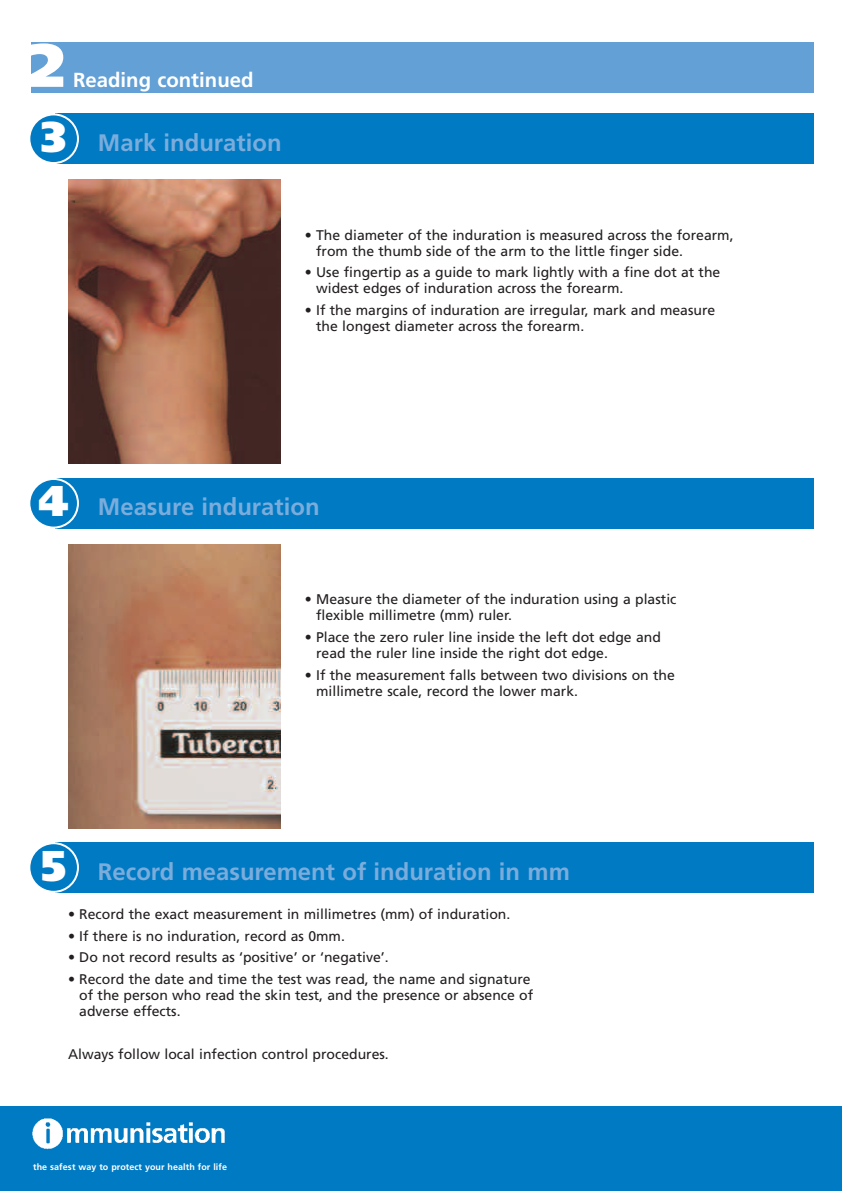
<style>
.page{position:relative;width:842px;height:1191px;background:#fff}
.page>*{position:absolute;margin:0;border:0;box-sizing:border-box;transform-origin:0 0}
.t1{font:900 61.1px "Frutiger";color:#fff}
.t2{font:700 23.9px "Frutiger";color:#7aacdc}
.t3{font:700 20.4px "Frutiger";color:#fff}
.t4{font:14px/16px "Frutiger";color:#231f20}
.t5{font:700 8.9px "Frutiger";letter-spacing:.01em;color:#fff}
.s1{font-weight:900;font-size:43px;color:#fff}
</style>
<div class="page">
<img style="left:68px;top:180px;width:213px;height:283px">
<div style="left:55px;top:113px;width:759px;height:51px;background:#007ac2"></div>
<svg style="left:30px;top:113px;width:49px;height:51px"></svg>
<div style="left:55px;top:478px;width:759px;height:50px;background:#007ac2"></div>
<svg style="left:30px;top:478px;width:49px;height:50px"></svg>
<img style="left:68px;top:544px;width:213px;height:284px">
<div style="left:55px;top:842px;width:759px;height:51px;background:#007ac2"></div>
<svg style="left:30px;top:842px;width:49px;height:51px"></svg>
<div style="left:0;top:1106px;width:842px;height:85px;background:#007ac2"></div>
<div style="left:31px;top:43px;width:783px;height:50px;background:#62a0d6"></div>
<img style="left:32px;top:1118px;width:193px;height:32px">
<h1 class="t1" style="left:28px;top:41px;width:38px">2</h1>
<h3 class="t3" style="left:73px;top:71px;width:182px">Reading continued</h3>
<h2 class="t2" style="left:41px;top:133px;width:242px"><span class="s1">3</span> Mark induration</h2>
<p class="t4" style="left:316px;top:228px;width:419px;text-indent:-11px">• The diameter of the induration is measured across the forearm, from the thumb side of the arm to the little finger side.</p>
<p class="t4" style="left:316px;top:265px;width:406px;text-indent:-11px">• Use fingertip as a guide to mark lightly with a fine dot at the widest edges of induration across the forearm.</p>
<p class="t4" style="left:316px;top:303px;width:401px;text-indent:-11px">• If the margins of induration are irregular, mark and measure the longest diameter across the forearm.</p>
<h2 class="t2" style="left:39px;top:497px;width:283px"><span class="s1">4</span> Measure induration</h2>
<p class="t4" style="left:316px;top:592px;width:362px;text-indent:-11px">• Measure the diameter of the induration using a plastic flexible millimetre (mm) ruler.</p>
<p class="t4" style="left:316px;top:630px;width:346px;text-indent:-11px">• Place the zero ruler line inside the left dot edge and read the ruler line inside the right dot edge.</p>
<p class="t4" style="left:316px;top:668px;width:360px;text-indent:-11px">• If the measurement falls between two divisions on the millimetre scale, record the lower mark.</p>
<h2 class="t2" style="left:41px;top:861px;width:530px"><span class="s1">5</span> Record measurement of induration in mm</h2>
<p class="t4" style="left:68px;top:907px;width:444px">• Record the exact measurement in millimetres (mm) of induration.</p>
<p class="t4" style="left:68px;top:928px;width:278px">• If there is no induration, record as 0mm.</p>
<p class="t4" style="left:68px;top:950px;width:322px">• Do not record results as ‘positive’ or ‘negative’.</p>
<p class="t4" style="left:79px;top:972px;width:455px;text-indent:-11px">• Record the date and time the test was read, the name and signature of the person who read the skin test, and the presence or absence of adverse effects.</p>
<p class="t4" style="left:68px;top:1047px;width:322px">Always follow local infection control procedures.</p>
<p class="t5" style="left:33px;top:1163px;width:195px">the safest way to protect your health for life</p>
</div>
